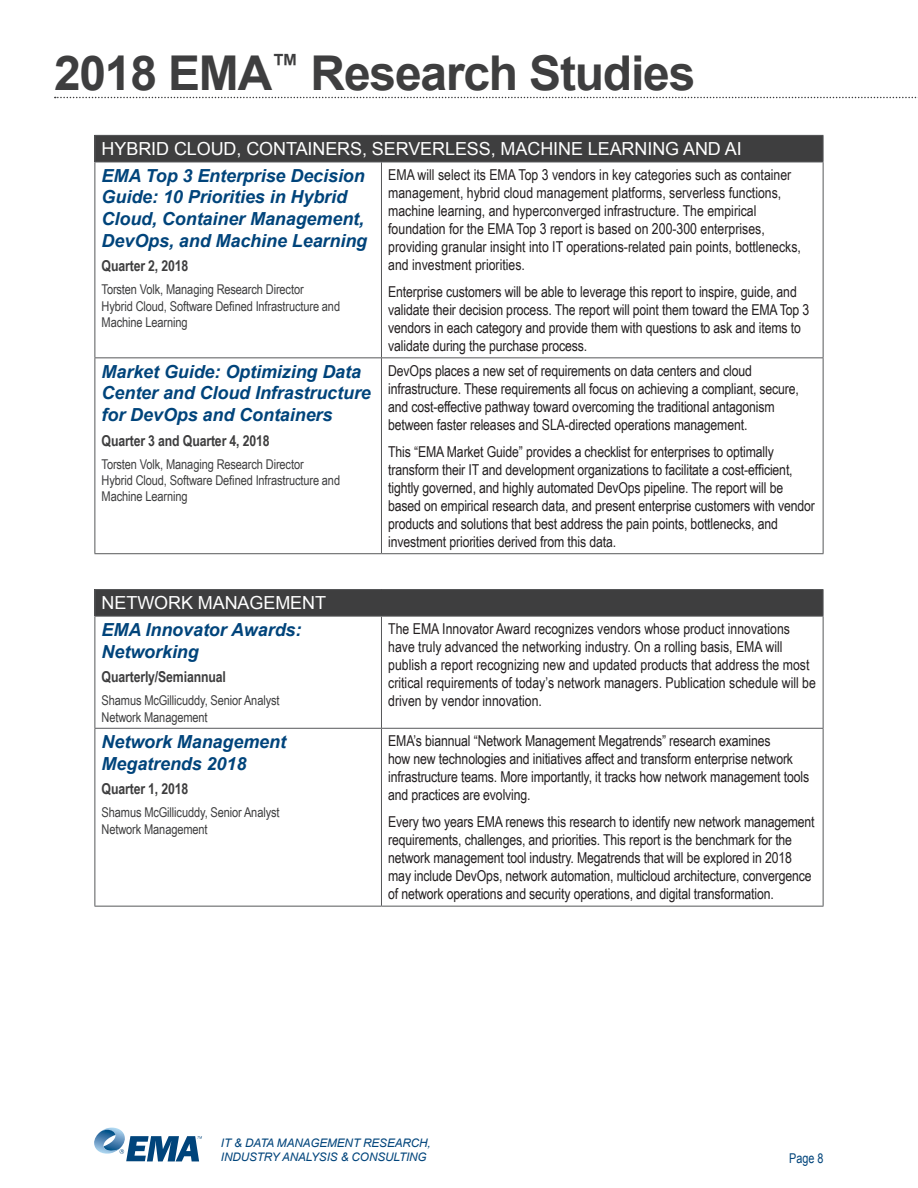
<style>
.page{position:relative;width:918px;height:1188px;background:#fff}
.page>*{position:absolute;margin:0;border:0;box-sizing:border-box;transform-origin:0 0}
.t1{font:700 48px "Arial";letter-spacing:-.025em;color:#3e3e3f}
.report_TITLE{font:italic 700 18px/21.6px "Arial";letter-spacing:-.005em;color:#00447b}
.Heading_1{font:18px "Arial";letter-spacing:-.005em;color:#fff}
.t2{font:15px/18px "Arial Narrow";letter-spacing:-.01em;color:#231f20}
.QUARTER{font:700 15px "Arial Narrow";letter-spacing:-.01em;color:#3e3e3f}
.AUTHOR{font:13.5px/16.2px "Arial Narrow";letter-spacing:-.01em;color:#3e3e3f}
.t3{font:13.5px "Arial";color:#00447b;scale:.8 1}
.t4{font:italic 11.7px/13.8px "Arial";letter-spacing:-.01em;color:#00447b}
</style>
<div class="page">
<svg style="left:94px;top:1128px;width:108px;height:33px"></svg>
<svg style="left:55px;top:97px;width:863px;height:1px"></svg>
<div style="left:95px;top:135px;width:728px;height:27px;background:#3e3e3f"></div>
<hr style="left:94px;top:135px;width:287px;height:1px;background:#57585a">
<svg style="left:94px;top:136px;width:1px;height:26px"></svg>
<hr style="left:381px;top:135px;width:442px;height:1px;background:#57585a">
<svg style="left:823px;top:136px;width:1px;height:26px"></svg>
<hr style="left:94px;top:162px;width:287px;height:1px;background:#57585a">
<hr style="left:94px;top:162px;width:1px;height:195px;background:#57585a">
<hr style="left:381px;top:162px;width:442px;height:1px;background:#57585a">
<hr style="left:381px;top:162px;width:1px;height:195px;background:#57585a">
<hr style="left:823px;top:162px;width:1px;height:195px;background:#57585a">
<hr style="left:94px;top:357px;width:287px;height:1px;background:#57585a">
<hr style="left:94px;top:358px;width:1px;height:195px;background:#57585a">
<hr style="left:381px;top:357px;width:442px;height:1px;background:#57585a">
<hr style="left:381px;top:358px;width:1px;height:195px;background:#57585a">
<hr style="left:823px;top:358px;width:1px;height:195px;background:#57585a">
<hr style="left:94px;top:553px;width:287px;height:1px;background:#57585a">
<hr style="left:381px;top:553px;width:442px;height:1px;background:#57585a">
<div style="left:95px;top:590px;width:728px;height:26px;background:#3e3e3f"></div>
<hr style="left:94px;top:589px;width:287px;height:1px;background:#57585a">
<svg style="left:94px;top:590px;width:1px;height:26px"></svg>
<hr style="left:381px;top:589px;width:442px;height:1px;background:#57585a">
<svg style="left:823px;top:590px;width:1px;height:26px"></svg>
<hr style="left:94px;top:616px;width:287px;height:1px;background:#57585a">
<hr style="left:94px;top:617px;width:1px;height:111px;background:#57585a">
<hr style="left:381px;top:616px;width:442px;height:1px;background:#57585a">
<hr style="left:381px;top:617px;width:1px;height:111px;background:#57585a">
<hr style="left:823px;top:617px;width:1px;height:111px;background:#57585a">
<hr style="left:94px;top:728px;width:287px;height:1px;background:#57585a">
<hr style="left:94px;top:729px;width:1px;height:177px;background:#57585a">
<hr style="left:381px;top:728px;width:442px;height:1px;background:#57585a">
<hr style="left:381px;top:729px;width:1px;height:177px;background:#57585a">
<hr style="left:823px;top:729px;width:1px;height:177px;background:#57585a">
<hr style="left:94px;top:906px;width:287px;height:1px;background:#57585a">
<hr style="left:381px;top:906px;width:442px;height:1px;background:#57585a">
<h1 class="t1" style="left:54px;top:41px;width:643px">2018 EMA<sup>™</sup> Research Studies</h1>
<p class="Heading_1" style="left:102px;top:137px;width:642px">HYBRID CLOUD, CONTAINERS, SERVERLESS, MACHINE LEARNING AND AI</p>
<p class="report_TITLE" style="left:102px;top:165px;width:267px">EMA Top 3 Enterprise Decision<br>Guide: 10 Priorities in Hybrid<br>Cloud, Container Management,<br>DevOps, and Machine Learning</p>
<p class="QUARTER" style="left:102px;top:255px;width:88px">Quarter 2, 2018</p>
<p class="AUTHOR" style="left:102px;top:281px;width:204px">Torsten Volk, Managing Research Director</p>
<p class="AUTHOR" style="left:102px;top:297px;width:240px">Hybrid Cloud, Software Defined Infrastructure and<br>Machine Learning</p>
<p class="t2" style="left:388px;top:165px;width:414px">EMA will select its EMA Top 3 vendors in key categories such as container management, hybrid cloud management platforms, serverless functions, machine learning, and hyperconverged infrastructure. The empirical foundation for the EMA Top 3 report is based on 200-300 enterprises, providing granular insight into IT operations-related pain points, bottlenecks, and investment priorities.</p>
<p class="t2" style="left:388px;top:282px;width:423px">Enterprise customers will be able to leverage this report to inspire, guide, and validate their decision process. The report will point them toward the EMA Top 3 vendors in each category and provide them with questions to ask and items to validate during the purchase process.</p>
<p class="report_TITLE" style="left:102px;top:361px;width:271px">Market Guide: Optimizing Data<br>Center and Cloud Infrastructure for DevOps and Containers</p>
<p class="QUARTER" style="left:102px;top:429px;width:170px">Quarter 3 and Quarter 4, 2018</p>
<p class="AUTHOR" style="left:102px;top:455px;width:204px">Torsten Volk, Managing Research Director</p>
<p class="AUTHOR" style="left:102px;top:471px;width:240px">Hybrid Cloud, Software Defined Infrastructure and<br>Machine Learning</p>
<p class="t2" style="left:388px;top:361px;width:412px">DevOps places a new set of requirements on data centers and cloud infrastructure. These requirements all focus on achieving a compliant, secure, and cost-effective pathway toward overcoming the traditional antagonism between faster releases and SLA-directed operations management.</p>
<p class="t2" style="left:388px;top:442px;width:428px">This “EMA Market Guide” provides a checklist for enterprises to optimally transform their IT and development organizations to facilitate a cost-efficient, tightly governed, and highly automated DevOps pipeline. The report will be based on empirical research data, and present enterprise customers with vendor products and solutions that best address the pain points, bottlenecks, and investment priorities derived from this data.</p>
<p class="Heading_1" style="left:102px;top:591px;width:226px">NETWORK MANAGEMENT</p>
<p class="report_TITLE" style="left:102px;top:619px;width:201px">EMA Innovator Awards:<br>Networking</p>
<p class="QUARTER" style="left:102px;top:666px;width:126px">Quarterly/Semiannual</p>
<p class="AUTHOR" style="left:102px;top:692px;width:179px">Shamus McGillicuddy, Senior Analyst</p>
<p class="AUTHOR" style="left:102px;top:708px;width:107px">Network Management</p>
<p class="report_TITLE" style="left:102px;top:732px;width:186px">Network Management<br>Megatrends 2018</p>
<p class="QUARTER" style="left:102px;top:778px;width:88px">Quarter 1, 2018</p>
<p class="AUTHOR" style="left:102px;top:804px;width:179px">Shamus McGillicuddy, Senior Analyst</p>
<p class="AUTHOR" style="left:102px;top:820px;width:107px">Network Management</p>
<p class="t2" style="left:388px;top:619px;width:429px">The EMA Innovator Award recognizes vendors whose product innovations have truly advanced the networking industry. On a rolling basis, EMA will publish a report recognizing new and updated products that address the most critical requirements of today’s network managers. Publication schedule will be driven by vendor innovation.</p>
<p class="t2" style="left:388px;top:731px;width:422px">EMA’s biannual “Network Management Megatrends” research examines<br>how new technologies and initiatives affect and transform enterprise network infrastructure teams. More importantly, it tracks how network management tools and practices are evolving.</p>
<p class="t2" style="left:388px;top:813px;width:428px">Every two years EMA renews this research to identify new network management requirements, challenges, and priorities. This report is the benchmark for the network management tool industry. Megatrends that will be explored in 2018 may include DevOps, network automation, multicloud architecture, convergence of network operations and security operations, and digital transformation.</p>
<p class="t4" style="left:221px;top:1137px;width:211px">IT &amp; DATA MANAGEMENT RESEARCH,<br>INDUSTRY ANALYSIS &amp; CONSULTING</p>
<p class="t3" style="left:789px;top:1149px;width:44px">Page 8</p>
</div>
